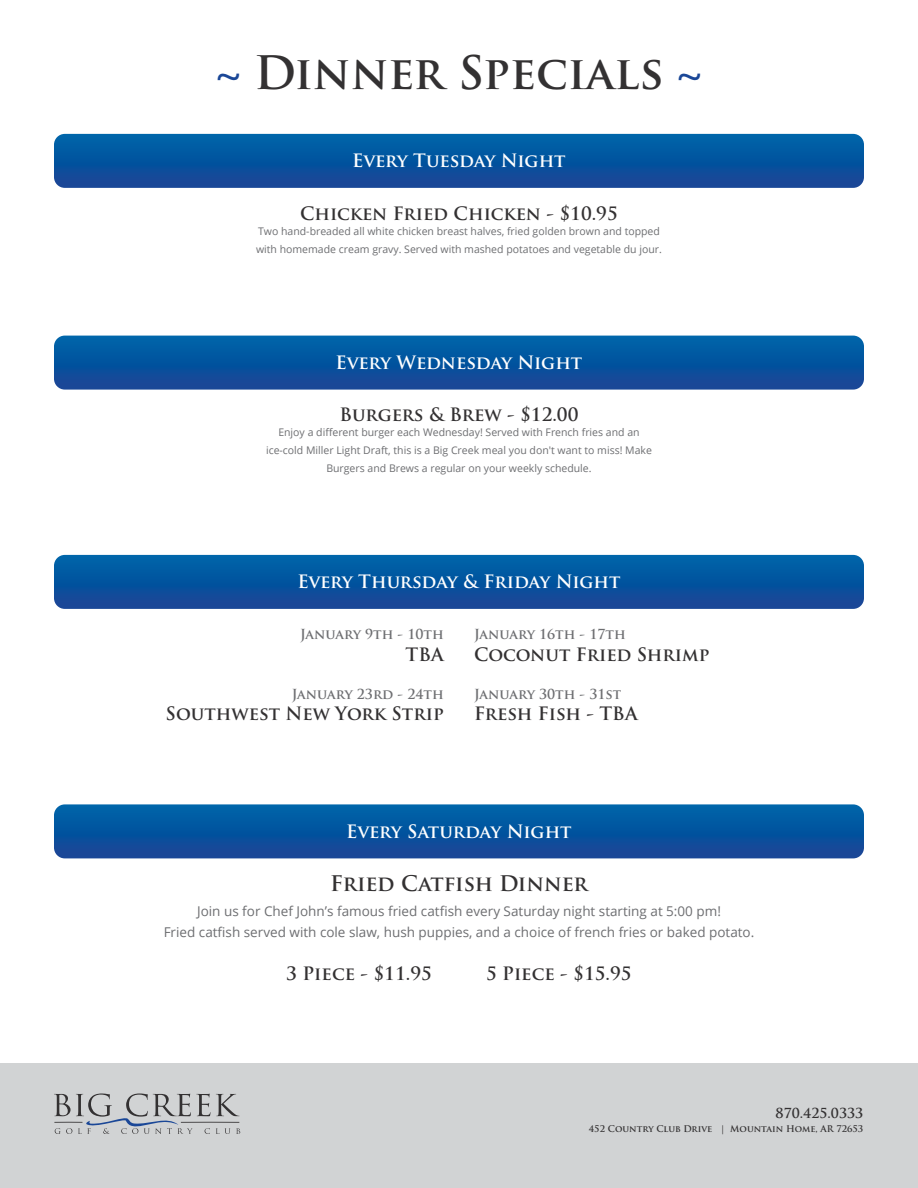
<style>
.page{position:relative;width:918px;height:1188px;background:#fff}
.page>*{position:absolute;margin:0;border:0;box-sizing:border-box;transform-origin:0 0}
.t1{font:700 45px "Trajan Pro";color:#333132}
.t2{font:700 21px "Trajan Pro";color:#333132}
.t3{font:700 18px "Trajan Pro";color:#333132}
.t4{font:700 18px "Trajan Pro";color:#fff}
.t5{font:13.5px/21px "Open Sans";color:#6d6e71;text-align:center}
.t6{font:700 13.5px "Trajan Pro";color:#6d6e71}
.t7{font:700 13.5px "Trajan Pro";color:#333132}
.t8{font:10.5px/18px "Open Sans";color:#6d6e71}
.t9{font:700 9px "Trajan Pro";color:#333132}
.s1{color:#1a4797}
</style>
<div class="page">
<div style="left:0;top:1064px;width:918px;height:124px;background:#d1d3d4"></div>
<svg style="left:54px;top:1094px;width:186px;height:40px"></svg>
<svg style="left:54px;top:134px;width:810px;height:54px;background:#09559f"></svg>
<svg style="left:54px;top:336px;width:810px;height:54px;background:#0a559f"></svg>
<svg style="left:54px;top:555px;width:810px;height:54px;background:#09549f"></svg>
<svg style="left:54px;top:804px;width:810px;height:54px;background:#0a56a0"></svg>
<h1 class="t1" style="left:216px;top:45px;width:487px"><span class="s1">~</span> Dinner Specials <span class="s1">~</span></h1>
<h3 class="t4" style="left:352px;top:149px;width:215px">Every Tuesday Night</h3>
<h3 class="t3" style="left:300px;top:202px;width:319px">Chicken Fried Chicken - $10.95</h3>
<p class="t8" style="left:256px;top:222px;width:407px">Two hand-breaded all white chicken breast halves, fried golden brown and topped with homemade cream gravy. Served with mashed potatoes and vegetable du jour.</p>
<h3 class="t4" style="left:336px;top:351px;width:248px">Every Wednesday Night</h3>
<h3 class="t3" style="left:339px;top:403px;width:241px">Burgers &amp; Brew - $12.00</h3>
<p class="t8" style="left:266px;top:423px;width:387px;text-align:center">Enjoy a different burger each Wednesday! Served with French fries and an ice-cold Miller Light Draft, this is a Big Creek meal you don't want to miss! Make<br>Burgers and Brews a regular on your weekly schedule.</p>
<h3 class="t4" style="left:297px;top:570px;width:325px">Every Thursday &amp; Friday Night</h3>
<p class="t6" style="left:300px;top:626px;width:145px">January 9th - 10th</p>
<h3 class="t3" style="left:406px;top:643px;width:40px">TBA</h3>
<p class="t6" style="left:292px;top:685px;width:154px">January 23rd - 24th</p>
<h3 class="t3" style="left:166px;top:703px;width:280px">Southwest New York Strip</h3>
<p class="t6" style="left:474px;top:626px;width:153px">January 16th - 17th</p>
<h3 class="t3" style="left:474px;top:643px;width:237px">Coconut Fried Shrimp</h3>
<p class="t6" style="left:474px;top:685px;width:149px">January 30th - 31st</p>
<h3 class="t3" style="left:474px;top:703px;width:165px">Fresh Fish - TBA</h3>
<h3 class="t4" style="left:346px;top:820px;width:227px">Every Saturday Night</h3>
<h2 class="t2" style="left:330px;top:870px;width:259px">Fried Catfish Dinner</h2>
<p class="t5" style="left:164px;top:900px;width:592px">Join us for Chef John’s famous fried catfish every Saturday night starting at 5:00 pm!<br>Fried catfish served with cole slaw, hush puppies, and a choice of french fries or baked potato.</p>
<h3 class="t3" style="left:286px;top:962px;width:147px">3 Piece - $11.95</h3>
<h3 class="t3" style="left:486px;top:962px;width:147px">5 Piece - $15.95</h3>
<p class="t7" style="left:776px;top:1105px;width:89px">870.425.0333</p>
<p class="t9" style="left:589px;top:1123px;width:276px">452 Country Club Drive | Mountain Home, AR 72653</p>
</div>
